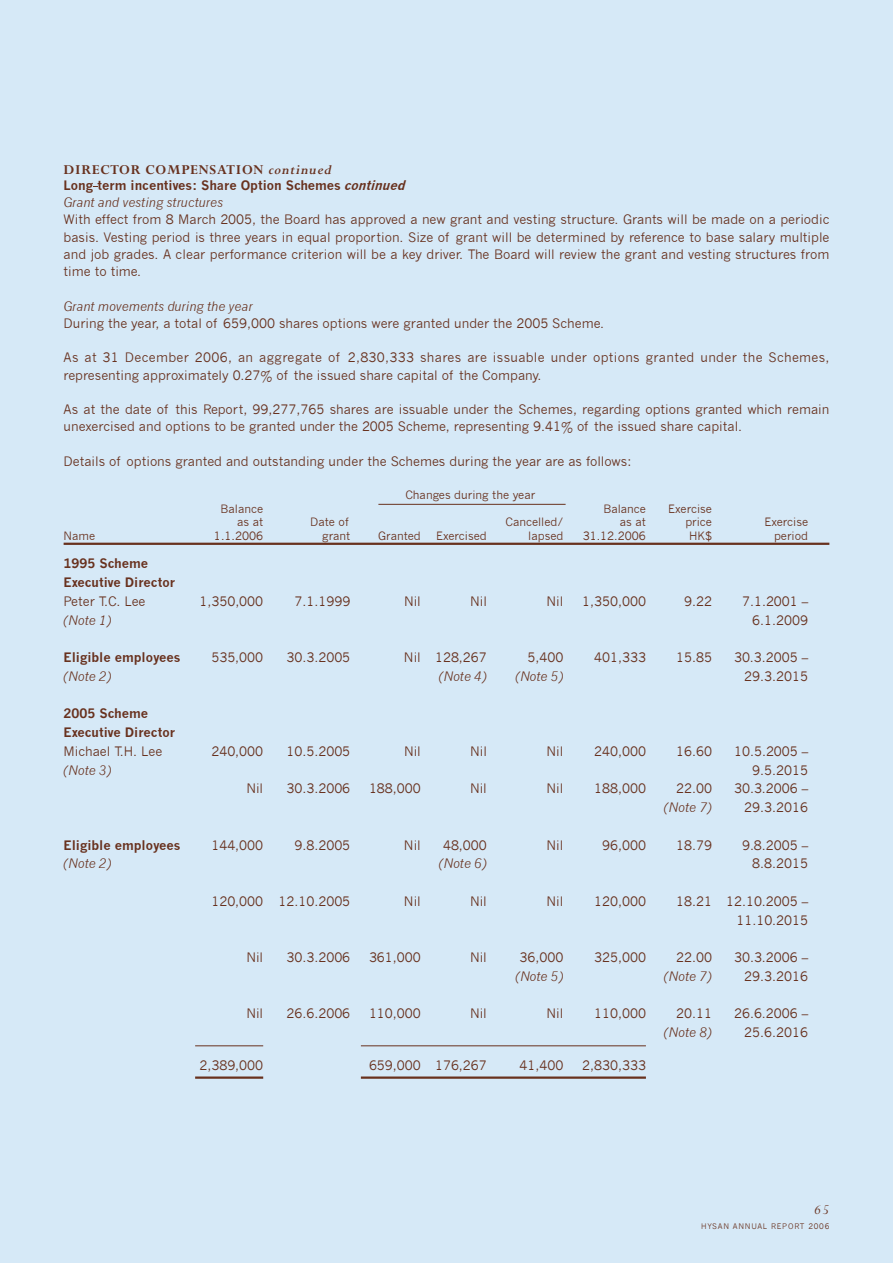
<style>
.page{position:relative;width:893px;height:1263px;background:#fff}
.page>*{position:absolute;margin:0;border:0;box-sizing:border-box;transform-origin:0 0}
.t1{font:700 15px "Perpetua Std";letter-spacing:.05em;color:#68311e}
.t2{font:italic 15px "Perpetua Std";color:#68311e}
.t3{font:12.75px/17.2px "News Gothic";color:#68311e;text-align:justify}
.t4{font:700 12.75px/18.8px "News Gothic";color:#68311e}
.t5{font:12.75px/17.2px "News Gothic";letter-spacing:.025em;color:#68311e}
.t6{font:italic 12.75px "News Gothic";color:#68311e}
.t7{font:11.25px "News Gothic";color:#68311e}
.t8{font:7.5px "News Gothic";letter-spacing:.1em;color:#68311e}
.s1{font-style:italic}
.s2{font-weight:400;font-style:italic}
</style>
<div class="page">
<div style="left:0;top:0;width:892px;height:1263px;background:#d6e9f7"></div>
<hr style="left:64px;top:543px;width:765px;height:2px;background:#68311e">
<hr style="left:195px;top:1045px;width:68px;height:1px;background:#68311e">
<hr style="left:361px;top:1045px;width:285px;height:1px;background:#68311e">
<hr style="left:195px;top:1077px;width:68px;height:2px;background:#68311e">
<hr style="left:361px;top:1077px;width:285px;height:2px;background:#68311e">
<hr style="left:378px;top:504px;width:187px;height:1px;background:#68311e">
<p class="t1" style="left:64px;top:164px;width:269px">DIRECTOR COMPENSATION <span class="s1">continued</span></p>
<p class="t4" style="left:64px;top:177px;width:346px;line-height:17.2px">Long term incentives: Share Option Schemes <span class="s1">continued<br></span><span class="s2">Grant and vesting structures</span></p>
<p class="t3" style="left:64px;top:211px;width:767px">With effect from 8 March 2005, the Board has approved a new grant and vesting structure. Grants will be made on a periodic basis. Vesting period is three years in equal proportion. Size of grant will be determined by reference to base salary multiple and job grades. A clear performance criterion will be a key driver. The Board will review the grant and vesting structures from time to time.</p>
<p class="t6" style="left:64px;top:298px;width:190px">Grant movements during the year</p>
<p class="t3" style="left:64px;top:315px;width:542px">During the year, a total of 659,000 shares options were granted under the 2005 Scheme.</p>
<p class="t5" style="left:64px;top:349px;width:767px">As at 31 December 2006, an aggregate of 2,830,333 shares are issuable under options granted under the Schemes, representing approximately 0.27% of the issued share capital of the Company.</p>
<p class="t3" style="left:64px;top:401px;width:767px">As at the date of this Report, 99,277,765 shares are issuable under the Schemes, regarding options granted which remain unexercised and options to be granted under the 2005 Scheme, representing 9.41% of the issued share capital.</p>
<p class="t3" style="left:64px;top:453px;width:569px">Details of options granted and outstanding under the Schemes during the year are as follows:</p>
<p class="t7" style="left:405px;top:488px;width:131px">Changes during the year</p>
<p class="t7" style="left:221px;top:502px;width:44px">Balance</p>
<p class="t7" style="left:603px;top:502px;width:44px">Balance</p>
<p class="t7" style="left:668px;top:502px;width:45px">Exercise</p>
<p class="t7" style="left:237px;top:515px;width:28px">as at</p>
<p class="t7" style="left:310px;top:515px;width:40px">Date of</p>
<p class="t7" style="left:505px;top:515px;width:60px">Cancelled/</p>
<p class="t7" style="left:620px;top:515px;width:28px">as at</p>
<p class="t7" style="left:685px;top:515px;width:28px">price</p>
<p class="t7" style="left:764px;top:515px;width:45px">Exercise</p>
<p class="t7" style="left:64px;top:529px;width:33px">Name</p>
<p class="t7" style="left:214px;top:529px;width:51px">1.1.2006</p>
<p class="t7" style="left:322px;top:529px;width:30px">grant</p>
<p class="t7" style="left:378px;top:529px;width:44px">Granted</p>
<p class="t7" style="left:436px;top:529px;width:52px">Exercised</p>
<p class="t7" style="left:528px;top:529px;width:37px">lapsed</p>
<p class="t7" style="left:582px;top:529px;width:65px">31.12.2006</p>
<p class="t7" style="left:689px;top:529px;width:24px">HK$</p>
<p class="t7" style="left:774px;top:529px;width:36px">period</p>
<p class="t4" style="left:64px;top:554px;width:113px">1995 Scheme<br>Executive Director</p>
<p class="t3" style="left:64px;top:592px;width:83px">Peter T.C. Lee</p>
<p class="t3" style="left:199px;top:592px;width:65px">1,350,000</p>
<p class="t3" style="left:294px;top:592px;width:57px">7.1.1999</p>
<p class="t3" style="left:404px;top:592px;width:18px">Nil</p>
<p class="t3" style="left:470px;top:592px;width:18px">Nil</p>
<p class="t3" style="left:546px;top:592px;width:18px">Nil</p>
<p class="t3" style="left:582px;top:592px;width:65px">1,350,000</p>
<p class="t3" style="left:684px;top:592px;width:29px">9.22</p>
<p class="t3" style="left:742px;top:592px;width:68px">7.1.2001 –</p>
<p class="t6" style="left:64px;top:612px;width:49px">(Note 1)</p>
<p class="t3" style="left:752px;top:611px;width:57px">6.1.2009</p>
<p class="t4" style="left:64px;top:648px;width:118px">Eligible employees</p>
<p class="t3" style="left:211px;top:649px;width:53px">535,000</p>
<p class="t3" style="left:286px;top:649px;width:65px">30.3.2005</p>
<p class="t3" style="left:404px;top:649px;width:84px">Nil 128,267</p>
<p class="t3" style="left:527px;top:649px;width:37px">5,400</p>
<p class="t3" style="left:594px;top:649px;width:53px">401,333</p>
<p class="t3" style="left:676px;top:649px;width:37px">15.85</p>
<p class="t3" style="left:734px;top:649px;width:76px">30.3.2005 –</p>
<p class="t6" style="left:64px;top:668px;width:49px">(Note 2)</p>
<p class="t6" style="left:439px;top:668px;width:49px">(Note 4)</p>
<p class="t6" style="left:515px;top:668px;width:49px">(Note 5)</p>
<p class="t3" style="left:744px;top:667px;width:65px">29.3.2015</p>
<p class="t4" style="left:64px;top:704px;width:113px">2005 Scheme<br>Executive Director</p>
<p class="t3" style="left:64px;top:742px;width:100px">Michael T.H. Lee</p>
<p class="t3" style="left:211px;top:742px;width:53px">240,000</p>
<p class="t3" style="left:286px;top:742px;width:65px">10.5.2005</p>
<p class="t3" style="left:404px;top:742px;width:18px">Nil</p>
<p class="t3" style="left:470px;top:742px;width:18px">Nil</p>
<p class="t3" style="left:546px;top:742px;width:18px">Nil</p>
<p class="t3" style="left:594px;top:742px;width:53px">240,000</p>
<p class="t3" style="left:676px;top:742px;width:37px">16.60</p>
<p class="t3" style="left:734px;top:742px;width:76px">10.5.2005 –</p>
<p class="t6" style="left:64px;top:762px;width:49px">(Note 3)</p>
<p class="t3" style="left:752px;top:761px;width:57px">9.5.2015</p>
<p class="t3" style="left:246px;top:780px;width:18px">Nil</p>
<p class="t3" style="left:286px;top:780px;width:65px">30.3.2006</p>
<p class="t3" style="left:369px;top:780px;width:53px">188,000</p>
<p class="t3" style="left:470px;top:780px;width:18px">Nil</p>
<p class="t3" style="left:546px;top:780px;width:18px">Nil</p>
<p class="t3" style="left:594px;top:780px;width:53px">188,000</p>
<p class="t3" style="left:676px;top:780px;width:37px">22.00</p>
<p class="t3" style="left:734px;top:780px;width:76px">30.3.2006 –</p>
<p class="t6" style="left:664px;top:800px;width:49px">(Note 7)</p>
<p class="t3" style="left:744px;top:799px;width:65px">29.3.2016</p>
<p class="t4" style="left:64px;top:835px;width:118px">Eligible employees</p>
<p class="t3" style="left:211px;top:836px;width:53px">144,000</p>
<p class="t3" style="left:294px;top:836px;width:57px">9.8.2005</p>
<p class="t3" style="left:404px;top:836px;width:18px">Nil</p>
<p class="t3" style="left:443px;top:836px;width:45px">48,000</p>
<p class="t3" style="left:546px;top:836px;width:18px">Nil</p>
<p class="t3" style="left:602px;top:836px;width:45px">96,000</p>
<p class="t3" style="left:676px;top:836px;width:37px">18.79</p>
<p class="t3" style="left:742px;top:836px;width:68px">9.8.2005 –</p>
<p class="t6" style="left:64px;top:856px;width:49px">(Note 2)</p>
<p class="t6" style="left:439px;top:856px;width:49px">(Note 6)</p>
<p class="t3" style="left:752px;top:855px;width:57px">8.8.2015</p>
<p class="t3" style="left:211px;top:892px;width:140px">120,000 12.10.2005</p>
<p class="t3" style="left:404px;top:892px;width:18px">Nil</p>
<p class="t3" style="left:470px;top:892px;width:18px">Nil</p>
<p class="t3" style="left:546px;top:892px;width:18px">Nil</p>
<p class="t3" style="left:594px;top:892px;width:53px">120,000</p>
<p class="t3" style="left:676px;top:892px;width:133px;line-height:18.8px;text-align:right">18.21 12.10.2005 –<br>11.10.2015</p>
<p class="t3" style="left:246px;top:949px;width:18px">Nil</p>
<p class="t3" style="left:286px;top:949px;width:65px">30.3.2006</p>
<p class="t3" style="left:369px;top:949px;width:53px">361,000</p>
<p class="t3" style="left:470px;top:949px;width:18px">Nil</p>
<p class="t3" style="left:519px;top:949px;width:45px">36,000</p>
<p class="t3" style="left:594px;top:949px;width:53px">325,000</p>
<p class="t3" style="left:676px;top:949px;width:37px">22.00</p>
<p class="t3" style="left:734px;top:949px;width:76px">30.3.2006 –</p>
<p class="t6" style="left:515px;top:968px;width:49px">(Note 5)</p>
<p class="t6" style="left:664px;top:968px;width:49px">(Note 7)</p>
<p class="t3" style="left:744px;top:967px;width:65px">29.3.2016</p>
<p class="t3" style="left:246px;top:1005px;width:18px">Nil</p>
<p class="t3" style="left:286px;top:1005px;width:65px">26.6.2006</p>
<p class="t3" style="left:369px;top:1005px;width:53px">110,000</p>
<p class="t3" style="left:470px;top:1005px;width:18px">Nil</p>
<p class="t3" style="left:546px;top:1005px;width:18px">Nil</p>
<p class="t3" style="left:594px;top:1005px;width:53px">110,000</p>
<p class="t3" style="left:676px;top:1005px;width:37px">20.11</p>
<p class="t3" style="left:734px;top:1005px;width:76px">26.6.2006 –</p>
<p class="t6" style="left:664px;top:1025px;width:49px">(Note 8)</p>
<p class="t3" style="left:744px;top:1024px;width:65px">25.6.2016</p>
<p class="t3" style="left:199px;top:1056px;width:65px">2,389,000</p>
<p class="t3" style="left:369px;top:1056px;width:119px">659,000 176,267</p>
<p class="t3" style="left:519px;top:1056px;width:45px">41,400</p>
<p class="t3" style="left:582px;top:1056px;width:65px">2,830,333</p>
<p class="t2" style="left:814px;top:1203px;width:17px">65</p>
<p class="t8" style="left:701px;top:1222px;width:130px">HYSAN ANNUAL REPORT 2006</p>
</div>
